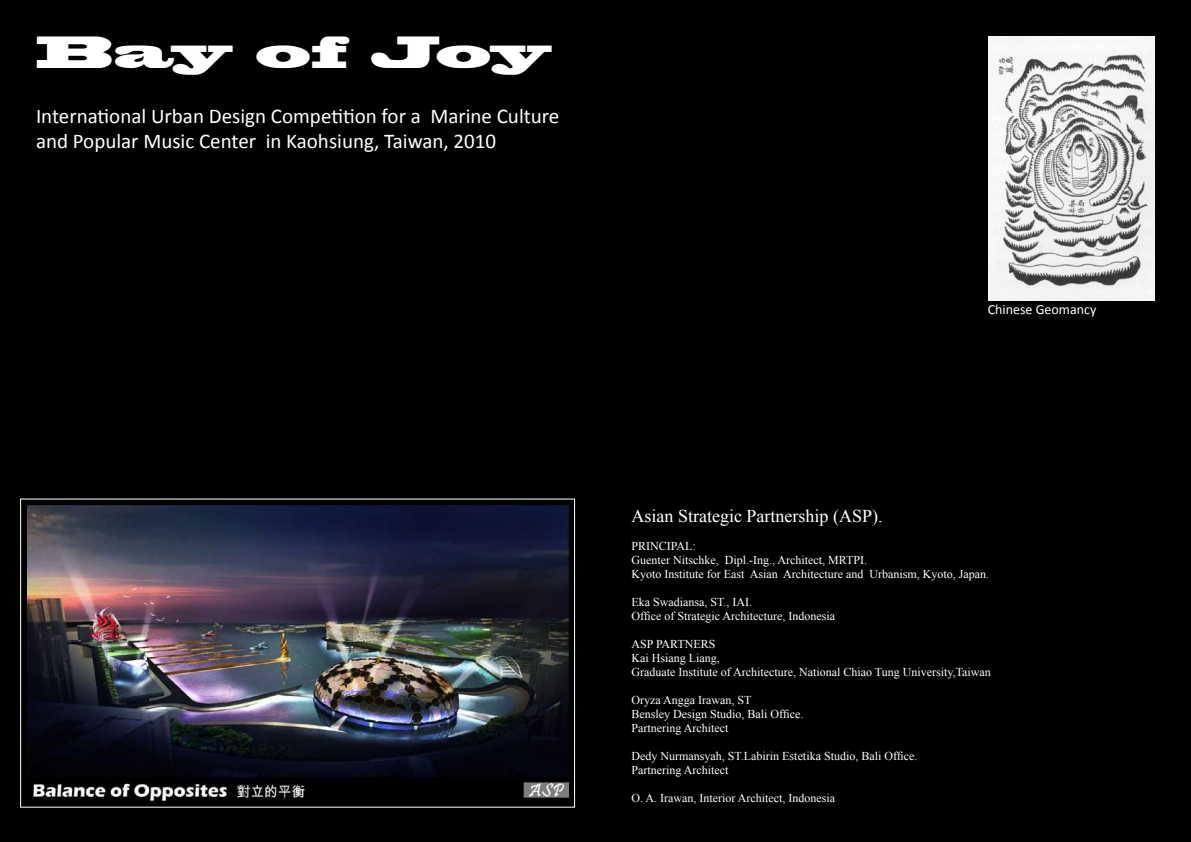
<style>
.page{position:relative;width:1191px;height:842px;background:#fff}
.page>*{position:absolute;margin:0;border:0;box-sizing:border-box;transform-origin:0 0}
.t1{font:42px "Blackoak Std";letter-spacing:-.06em;color:#fff}
.t2{font:21px/25.2px "Calibri";color:#fff}
.t3{font:18px "Times New Roman";color:#fff}
.t4{font:14px "Calibri";color:#fff}
.t5{font:12px/14px "Times New Roman";color:#fff}
</style>
<div class="page">
<div style="left:0;top:0;width:595px;height:842px;background:#000"></div>
<div style="left:595px;top:0;width:596px;height:842px;background:#000"></div>
<img style="left:27px;top:505px;width:541px;height:295px">
<img style="left:988px;top:36px;width:167px;height:264px">
<div style="left:20px;top:498px;width:555px;height:310px;border:1px solid #fff"></div>
<h1 class="t1" style="left:36px;top:24px;width:518px">Bay of Joy</h1>
<h2 class="t2" style="left:36px;top:102px;width:525px">International Urban Design Competition for a Marine Culture and Popular Music Center in Kaohsiung, Taiwan, 2010</h2>
<p class="t4" style="left:987px;top:301px;width:110px">Chinese Geomancy</p>
<h3 class="t3" style="left:631px;top:503px;width:252px">Asian Strategic Partnership (ASP).</h3>
<p class="t5" style="left:631px;top:538px;width:359px">PRINCIPAL:<br>Guenter Nitschke, Dipl.-Ing., Architect, MRTPI.<br>Kyoto Institute for East Asian Architecture and Urbanism, Kyoto, Japan.</p>
<p class="t5" style="left:631px;top:594px;width:205px">Eka Swadiansa, ST., IAI.<br>Office of Strategic Architecture, Indonesia</p>
<p class="t5" style="left:631px;top:636px;width:361px">ASP PARTNERS<br>Kai Hsiang Liang,<br>Graduate Institute of Architecture, National Chiao Tung University,Taiwan</p>
<p class="t5" style="left:631px;top:692px;width:173px">Oryza Angga Irawan, ST<br>Bensley Design Studio, Bali Office.<br>Partnering Architect</p>
<p class="t5" style="left:631px;top:748px;width:287px">Dedy Nurmansyah, ST.Labirin Estetika Studio, Bali Office.<br>Partnering Architect</p>
<p class="t5" style="left:631px;top:790px;width:205px">O. A. Irawan, Interior Architect, Indonesia</p>
</div>
